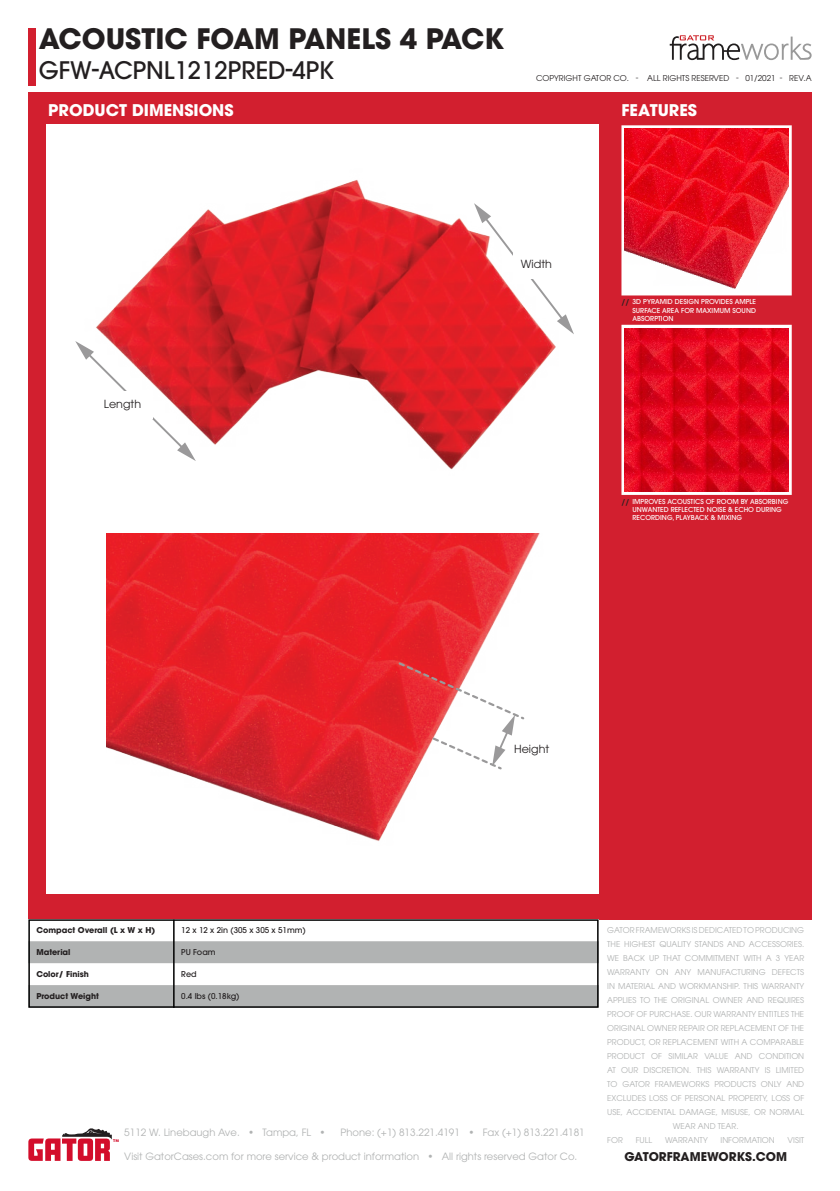
<style>
.page{position:relative;width:840px;height:1191px;background:#fff}
.page>*{position:absolute;margin:0;border:0;box-sizing:border-box;transform-origin:0 0}
.t1{font:700 28px "ITC Avant Garde Pro";color:#231f20}
.t2{font:500 24px "ITC Avant Garde Pro";color:#231f20}
.t3{font:700 16px "ITC Avant Garde Pro";color:#fff}
.t4{font:700 12px "ITC Avant Garde Pro";color:#231f20}
.t5{font:11.2px "ITC Avant Garde Std";color:#231f20}
.t6{font:10px "ITC Avant Garde Pro";color:#b1b3b3}
.t7{font:8px "ITC Avant Garde Pro";color:#b1b3b3}
.t8{font:700 8px "ITC Avant Garde Pro";color:#231f20}
.t9{font:8px "ITC Avant Garde Pro";color:#231f20}
.t10{font:500 8px "ITC Avant Garde Pro";color:#231f20}
.t11{font:500 6.8px/8.2px "ITC Avant Garde Pro";color:#fff;text-align:justify}
.s1{font-size:8px;color:#231f20}
</style>
<div class="page">
<div style="left:28px;top:92px;width:783px;height:827px;background:#d21f2f"></div>
<svg style="left:28px;top:1128px;width:90px;height:32px"></svg>
<svg style="left:669px;top:35px;width:142px;height:25px"></svg>
<div style="left:28px;top:28px;width:8px;height:58px;background:#d21f2f"></div>
<svg style="left:31px;top:922px;width:564px;height:82px"></svg>
<svg style="left:621px;top:125px;width:170px;height:170px;fill:#fff"></svg>
<svg style="left:621px;top:325px;width:170px;height:170px;fill:#fff"></svg>
<div style="left:46px;top:124px;width:552px;height:769px;background:#fff"></div>
<div style="left:28px;top:919px;width:570px;height:88px;border:2px solid #000"></div>
<hr style="left:173px;top:919px;width:1px;height:88px;background:#000">
<img style="left:624px;top:129px;width:163px;height:163px">
<img style="left:624px;top:328px;width:163px;height:163px">
<img style="left:96px;top:180px;width:478px;height:290px">
<img style="left:107px;top:533px;width:433px;height:308px">
<svg style="left:396px;top:660px;width:130px;height:111px"></svg>
<svg style="left:75px;top:341px;width:121px;height:120px"></svg>
<div style="left:92px;top:391px;width:60px;height:27px;background:#fff"></div>
<svg style="left:473px;top:203px;width:100px;height:131px"></svg>
<div style="left:512px;top:251px;width:47px;height:27px;background:#fff"></div>
<h1 class="t1" style="left:39px;top:20px;width:466px">ACOUSTIC FOAM PANELS 4 PACK</h1>
<h2 class="t2" style="left:39px;top:55px;width:297px">GFW-ACPNL1212PRED-4PK</h2>
<p class="t9" style="left:535px;top:73px;width:277px">COPYRIGHT GATOR CO. - ALL RIGHTS RESERVED - 01/2021 - REV.A</p>
<h3 class="t3" style="left:48px;top:99px;width:187px">PRODUCT DIMENSIONS</h3>
<h3 class="t3" style="left:621px;top:99px;width:77px">FEATURES</h3>
<h3 class="t5" style="left:104px;top:397px;width:39px">Length</h3>
<h3 class="t5" style="left:520px;top:257px;width:33px">Width</h3>
<p class="t11" style="left:632px;top:298px;width:125px;text-indent:-11px"><span class="s1">//</span> 3D PYRAMID DESIGN PROVIDES AMPLE SURFACE AREA FOR MAXIMUM SOUND ABSORPTION</p>
<p class="t11" style="left:632px;top:497px;width:157px;text-align:left">IMPROVES ACOUSTICS OF ROOM BY ABSORBING<br>UNWANTED REFLECTED NOISE &amp; ECHO DURING<br>RECORDING, PLAYBACK &amp; MIXING</p>
<p class="t10" style="left:621px;top:496px;width:9px">//</p>
<h3 class="t5" style="left:514px;top:742px;width:37px">Height</h3>
<p class="t8" style="left:36px;top:925px;width:120px">Compact Overall (L x W x H)</p>
<p class="t10" style="left:181px;top:925px;width:126px">12 x 12 x 2in (305 x 305 x 51mm)</p>
<p class="t8" style="left:36px;top:947px;width:36px">Material</p>
<p class="t10" style="left:181px;top:947px;width:36px">PU Foam</p>
<p class="t8" style="left:36px;top:968px;width:54px">Color/ Finish</p>
<p class="t10" style="left:181px;top:969px;width:17px">Red</p>
<p class="t8" style="left:36px;top:990px;width:64px">Product Weight</p>
<p class="t10" style="left:181px;top:991px;width:60px">0.4 lbs (0.18kg)</p>
<p class="t6" style="left:124px;top:1126px;width:203px">5112 W. Linebaugh Ave. • Tampa, FL •</p>
<p class="t6" style="left:340px;top:1126px;width:246px">Phone: (+1) 813.221.4191 • Fax (+1) 813.221.4181</p>
<p class="t6" style="left:124px;top:1150px;width:454px">Visit GatorCases.com for more service &amp; product information • All rights reserved Gator Co.</p>
<p class="t7" style="left:607px;top:925px;width:198px">GATOR FRAMEWORKS IS DEDICATED TO PRODUCING</p>
<p class="t7" style="left:607px;top:939px;width:198px">THE HIGHEST QUALITY STANDS AND ACCESSORIES.</p>
<p class="t7" style="left:607px;top:953px;width:198px">WE BACK UP THAT COMMITMENT WITH A 3 YEAR</p>
<p class="t7" style="left:607px;top:967px;width:198px">WARRANTY ON ANY MANUFACTURING DEFECTS</p>
<p class="t7" style="left:607px;top:981px;width:198px">IN MATERIAL AND WORKMANSHIP. THIS WARRANTY</p>
<p class="t7" style="left:607px;top:995px;width:198px">APPLIES TO THE ORIGINAL OWNER AND REQUIRES</p>
<p class="t7" style="left:607px;top:1009px;width:198px">PROOF OF PURCHASE. OUR WARRANTY ENTITLES THE</p>
<p class="t7" style="left:607px;top:1023px;width:198px">ORIGINAL OWNER REPAIR OR REPLACEMENT OF THE</p>
<p class="t7" style="left:607px;top:1037px;width:198px">PRODUCT, OR REPLACEMENT WITH A COMPARABLE</p>
<p class="t7" style="left:607px;top:1051px;width:198px">PRODUCT OF SIMILAR VALUE AND CONDITION</p>
<p class="t7" style="left:607px;top:1065px;width:198px">AT OUR DISCRETION. THIS WARRANTY IS LIMITED</p>
<p class="t7" style="left:607px;top:1079px;width:198px">TO GATOR FRAMEWORKS PRODUCTS ONLY AND</p>
<p class="t7" style="left:607px;top:1093px;width:198px">EXCLUDES LOSS OF PERSONAL PROPERTY, LOSS OF</p>
<p class="t7" style="left:607px;top:1107px;width:198px">USE, ACCIDENTAL DAMAGE, MISUSE, OR NORMAL</p>
<p class="t7" style="left:672px;top:1121px;width:67px">WEAR AND TEAR.</p>
<p class="t7" style="left:607px;top:1135px;width:17px">FOR</p>
<p class="t7" style="left:635px;top:1135px;width:18px">FULL</p>
<p class="t7" style="left:664px;top:1135px;width:44px">WARRANTY</p>
<p class="t7" style="left:720px;top:1135px;width:56px">INFORMATION</p>
<p class="t7" style="left:787px;top:1135px;width:18px">VISIT</p>
<h3 class="t4" style="left:624px;top:1148px;width:164px">GATORFRAMEWORKS.COM</h3>
</div>
